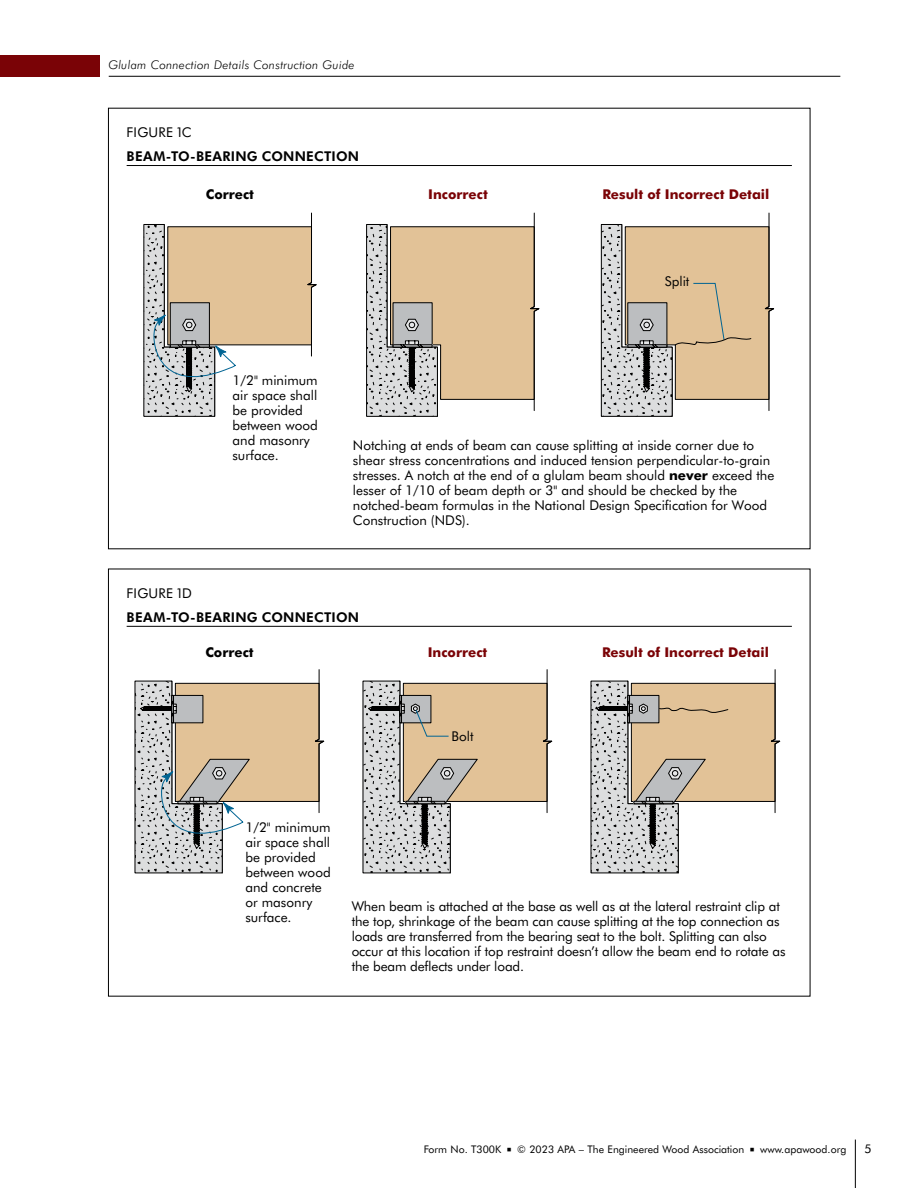
<style>
.page{position:relative;width:918px;height:1188px;background:#fff}
.page>*{position:absolute;margin:0;border:0;box-sizing:border-box;transform-origin:0 0}
.t1{font:13.5px/15px "Futura BT";color:#000}
.t2{font:800 13.5px "Futura BT";color:#7a0306}
.t3{font:700 13.5px "Futura BT";letter-spacing:.02em;color:#000}
.t4{font:13.5px "Futura BT";letter-spacing:.02em;color:#000}
.t5{font:800 13.5px "Futura BT";color:#000}
.t6{font:italic 300 12px "Futura BT";letter-spacing:.02em;color:#000}
.t7{font:12px "Futura BT";color:#000}
.t8{font:10.5px "Futura BT";color:#000}
.s1{font-weight:800}
</style>
<div class="page">
<hr style="left:127px;top:165px;width:665px;height:1px;background:#000">
<svg style="left:143px;top:213px;width:174px;height:204px"></svg>
<svg style="left:366px;top:213px;width:174px;height:204px;background:#d3c1a9"></svg>
<svg style="left:601px;top:213px;width:174px;height:204px;background:#d1c0a8"></svg>
<hr style="left:127px;top:626px;width:665px;height:1px;background:#000">
<svg style="left:135px;top:669px;width:190px;height:204px"></svg>
<svg style="left:591px;top:669px;width:190px;height:204px"></svg>
<svg style="left:363px;top:669px;width:190px;height:204px"></svg>
<hr style="left:855px;top:1140px;width:1px;height:48px;background:#000">
<hr style="left:109px;top:76px;width:731px;height:1px;background:#000">
<div style="left:0;top:55px;width:100px;height:21px;background:#7a0306"></div>
<p class="t6" style="left:108px;top:56px;width:248px">Glulam Connection Details Construction Guide</p>
<p class="t4" style="left:127px;top:123px;width:67px">FIGURE 1C</p>
<p class="t3" style="left:127px;top:147px;width:234px">BEAM-TO-BEARING CONNECTION</p>
<p class="t5" style="left:206px;top:184px;width:50px">Correct</p>
<p class="t2" style="left:428px;top:184px;width:61px">Incorrect</p>
<p class="t2" style="left:603px;top:184px;width:168px">Result of Incorrect Detail</p>
<p class="t1" style="left:232px;top:372px;width:87px">1/2" minimum air space shall be provided between wood and masonry surface .</p>
<p class="t1" style="left:665px;top:274px;width:26px">Split</p>
<p class="t1" style="left:353px;top:437px;width:423px">Notching at ends of beam can cause splitting at inside corner due to shear stress concentrations and induced tension perpendicular-to-grain stresses . A notch at the end of a glulam beam should <span class="s1">never</span> exceed the lesser of 1/10 of beam depth or 3" and should be checked by the notched-beam formulas in the National Design Specification for Wood Construction (NDS) .</p>
<p class="t4" style="left:127px;top:584px;width:67px">FIGURE 1D</p>
<p class="t3" style="left:127px;top:607px;width:234px">BEAM-TO-BEARING CONNECTION</p>
<p class="t5" style="left:205px;top:643px;width:50px">Correct</p>
<p class="t2" style="left:428px;top:643px;width:61px">Incorrect</p>
<p class="t2" style="left:602px;top:643px;width:168px">Result of Incorrect Detail</p>
<p class="t1" style="left:452px;top:728px;width:24px">Bolt</p>
<p class="t1" style="left:245px;top:820px;width:87px">1/2" minimum air space shall be provided between wood and concrete or masonry surface .</p>
<p class="t1" style="left:352px;top:898px;width:435px">When beam is attached at the base as well as at the lateral restraint clip at the top, shrinkage of the beam can cause splitting at the top connection as loads are transferred from the bearing seat to the bolt . Splitting can also occur at this location if top restraint doesn’t allow the beam end to rotate as the beam deflects under load .</p>
<p class="t8" style="left:424px;top:1142px;width:424px">Form No. T300K ▪ © 2023 APA – The Engineered Wood Association ▪ www.apawood.org</p>
<p class="t7" style="left:864px;top:1141px;width:9px">5</p>
</div>
